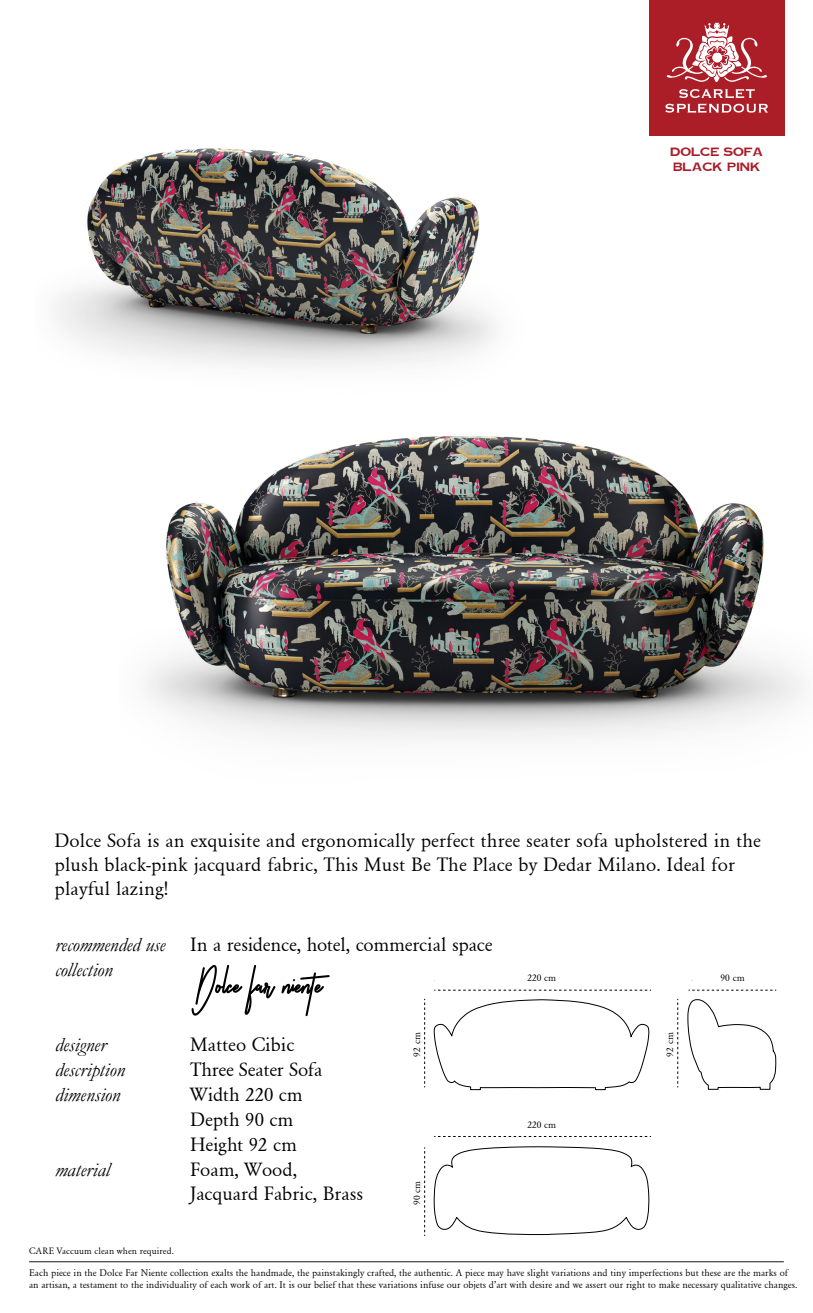
<style>
.page{position:relative;width:813px;height:1313px;background:#fff}
.page>*{position:absolute;margin:0;border:0;box-sizing:border-box;transform-origin:0 0}
.t1{font:20px/25px "Garamond";letter-spacing:.005em;color:#000}
.t2{font:italic 20px "Garamond";color:#000}
.t3{font:700 10.25px/14.9px "Copperplate Gothic";color:#a81d27}
.t4{font:10px/12px "Garamond";color:#000}
.t5{font:9.5px "Garamond";letter-spacing:.015em;color:#000}
.s1{font-style:italic}
</style>
<div class="page">
<img style="left:56px;top:148px;width:420px;height:204px">
<img style="left:119px;top:208px;width:683px;height:531px">
<hr style="left:29px;top:1261px;width:754px;height:1px;background:#1a171b">
<div style="left:649px;top:0;width:135px;height:135px;background:#ab1d27"></div>
<svg style="left:666px;top:23px;width:101px;height:59px"></svg>
<svg style="left:665px;top:89px;width:103px;height:24px"></svg>
<svg style="left:191px;top:964px;width:84px;height:51px"></svg>
<svg style="left:281px;top:972px;width:48px;height:44px"></svg>
<svg style="left:434px;top:999px;width:216px;height:90px"></svg>
<svg style="left:434px;top:1146px;width:215px;height:88px"></svg>
<svg style="left:687px;top:999px;width:88px;height:90px"></svg>
<svg style="left:434px;top:990px;width:217px;height:1px"></svg>
<svg style="left:420px;top:998px;width:5px;height:89px"></svg>
<svg style="left:673px;top:998px;width:5px;height:89px"></svg>
<svg style="left:688px;top:990px;width:88px;height:1px"></svg>
<svg style="left:434px;top:1136px;width:217px;height:1px"></svg>
<svg style="left:420px;top:1147px;width:5px;height:89px"></svg>
<p class="t3" style="left:670px;top:144px;width:94px">DOLCE SOFA<br>BLACK PINK</p>
<h1 class="t1" style="left:55px;top:828px;width:707px;line-height:24px">Dolce Sofa is an exquisite and ergonomically perfect three seater sofa upholstered in the plush black-pink jacquard fabric, This Must Be The Place by Dedar Milano. Ideal for playful lazing!</h1>
<h1 class="t1" style="left:55px;top:931px;width:439px"><span class="s1">recommended use</span> In a residence, hotel, commercial space <span class="s1">collection</span></h1>
<p class="t4" style="left:527px;top:971px;width:30px">220 cm</p>
<p class="t4" style="left:720px;top:971px;width:26px">90 cm</p>
<h1 class="t2" style="left:55px;top:1030px;width:53px">designer</h1>
<h1 class="t1" style="left:190px;top:1031px;width:106px">Matteo Cibic</h1>
<h1 class="t2" style="left:55px;top:1055px;width:71px">description</h1>
<h1 class="t1" style="left:190px;top:1056px;width:134px">Three Seater Sofa</h1>
<h1 class="t2" style="left:55px;top:1080px;width:67px">dimension</h1>
<h1 class="t1" style="left:190px;top:1081px;width:114px">Width 220 cm<br>Depth 90 cm<br>Height 92 cm</h1>
<h1 class="t2" style="left:55px;top:1155px;width:56px">material</h1>
<h1 class="t1" style="left:190px;top:1156px;width:174px;line-height:24px">Foam, Wood,<br>Jacquard Fabric, Brass</h1>
<p class="t5" style="left:29px;top:1245px;width:146px">CARE Vaccuum clean when required.</p>
<p class="t4" style="left:410px;top:1056px;width:26px;rotate:-90deg">92 cm</p>
<p class="t4" style="left:663px;top:1056px;width:26px;rotate:-90deg">92 cm</p>
<p class="t4" style="left:410px;top:1205px;width:26px;rotate:-90deg">90 cm</p>
<p class="t4" style="left:527px;top:1118px;width:30px">220 cm</p>
<p class="t4" style="left:29px;top:1266px;width:769px">Each piece in the Dolce Far Niente collection exalts the handmade, the painstakingly crafted, the authentic. A piece may have slight variations and tiny imperfections but these are the marks of an artisan, a testament to the individuality of each work of art. It is our belief that these variations infuse our objets d’art with desire and we assert our right to make necessary qualitative changes.</p>
</div>
